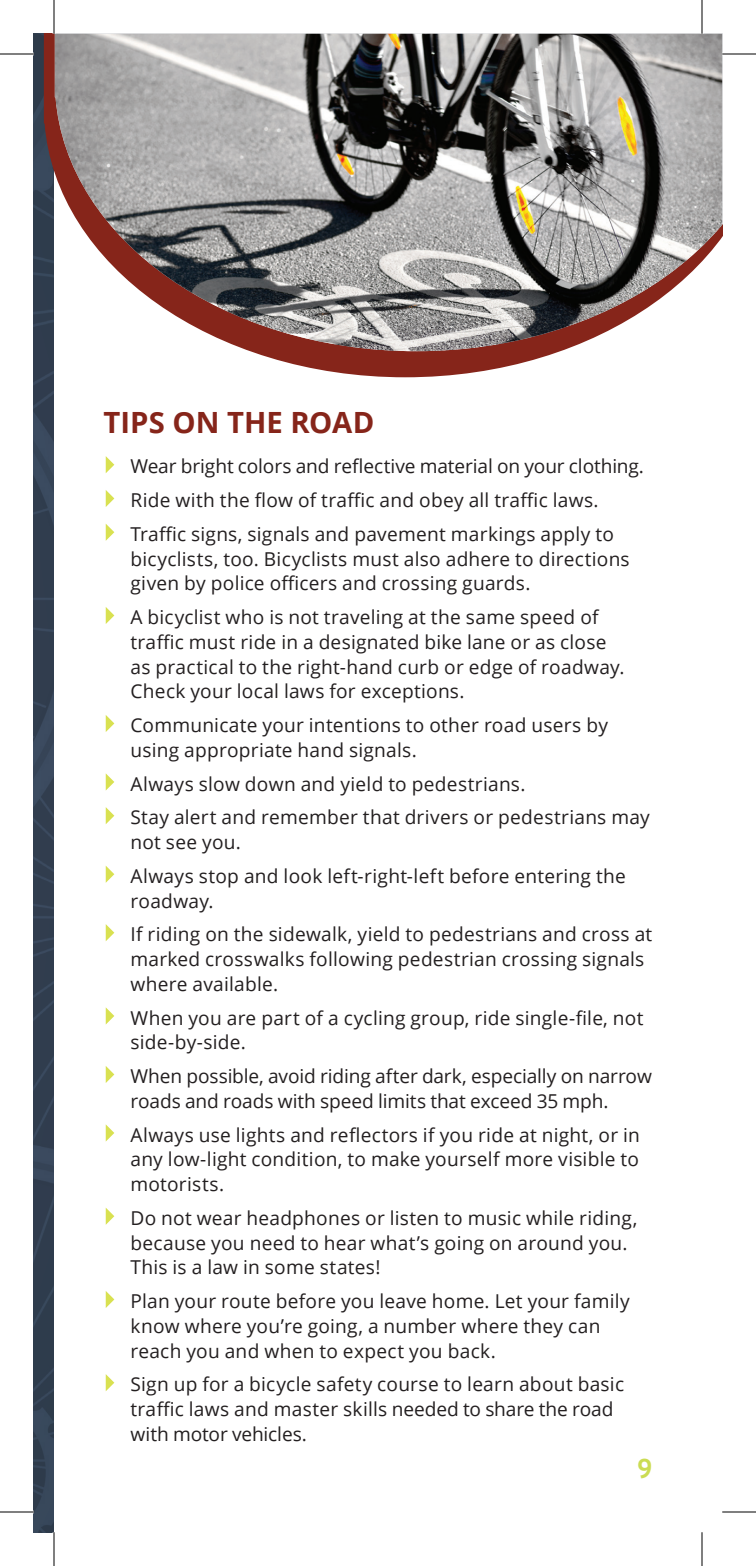
<style>
.page{position:relative;width:756px;height:1566px;background:#fff}
.page>*{position:absolute;margin:0;border:0;box-sizing:border-box;transform-origin:0 0}
.t1{font:700 29.25px "Open Sans";color:#86251a}
.t2{font:700 27px "PT Sans";color:#cbdc53}
.t3{font:19.12px/24.8px "Open Sans";letter-spacing:.01em;color:#231f20}
</style>
<div class="page">
<img style="left:34px;top:34px;width:20px;height:1498px">
<svg style="left:44px;top:34px;width:517px;height:343px"></svg>
<img style="left:55px;top:34px;width:667px;height:317px">
<svg style="left:106px;top:456px;width:8px;height:17px"></svg>
<svg style="left:106px;top:490px;width:8px;height:17px"></svg>
<svg style="left:106px;top:524px;width:8px;height:17px"></svg>
<svg style="left:106px;top:607px;width:8px;height:17px"></svg>
<svg style="left:106px;top:715px;width:8px;height:17px"></svg>
<svg style="left:106px;top:773px;width:8px;height:17px"></svg>
<svg style="left:106px;top:807px;width:8px;height:17px"></svg>
<svg style="left:106px;top:866px;width:8px;height:17px"></svg>
<svg style="left:106px;top:924px;width:8px;height:17px"></svg>
<svg style="left:106px;top:1007px;width:8px;height:17px"></svg>
<svg style="left:106px;top:1066px;width:8px;height:17px"></svg>
<svg style="left:106px;top:1124px;width:8px;height:17px"></svg>
<svg style="left:106px;top:1208px;width:8px;height:17px"></svg>
<svg style="left:106px;top:1291px;width:8px;height:17px"></svg>
<svg style="left:106px;top:1374px;width:8px;height:17px"></svg>
<hr style="left:0;top:54px;width:34px;height:1px;background:#000">
<hr style="left:722px;top:54px;width:34px;height:1px;background:#000">
<hr style="left:0;top:1512px;width:34px;height:1px;background:#000">
<hr style="left:722px;top:1512px;width:34px;height:1px;background:#000">
<hr style="left:54px;top:0;width:1px;height:34px;background:#000">
<hr style="left:54px;top:1532px;width:1px;height:34px;background:#000">
<hr style="left:702px;top:0;width:1px;height:34px;background:#000">
<hr style="left:702px;top:1532px;width:1px;height:34px;background:#000">
<h1 class="t1" style="left:104px;top:402px;width:272px">TIPS ON THE ROAD</h1>
<p class="t3" style="left:130px;top:449px;width:515px;line-height:33.8px">Wear bright colors and reflective material on your clothing.<br>Ride with the flow of traffic and obey all traffic laws.<br>Traffic signs, signals and pavement markings apply to</p>
<p class="t3" style="left:130px;top:546px;width:501px">bicyclists, too. Bicyclists must also adhere to directions given by police officers and crossing guards.</p>
<p class="t3" style="left:130px;top:604px;width:495px">A bicyclist who is not traveling at the same speed of traffic must ride in a designated bike lane or as close as practical to the right-hand curb or edge of roadway.<br>Check your local laws for exceptions.</p>
<p class="t3" style="left:130px;top:712px;width:479px">Communicate your intentions to other road users by using appropriate hand signals.</p>
<p class="t3" style="left:130px;top:766px;width:521px;line-height:33.8px">Always slow down and yield to pedestrians.<br>Stay alert and remember that drivers or pedestrians may</p>
<p class="t3" style="left:130px;top:825px;width:497px;line-height:33.8px">not see you.<br>Always stop and look left-right-left before entering the</p>
<p class="t3" style="left:130px;top:883px;width:523px;line-height:33.8px">roadway.<br>If riding on the sidewalk, yield to pedestrians and cross at</p>
<p class="t3" style="left:130px;top:946px;width:515px">marked crosswalks following pedestrian crossing signals where available.</p>
<p class="t3" style="left:130px;top:1005px;width:514px">When you are part of a cycling group, ride single-file, not side-by-side.</p>
<p class="t3" style="left:130px;top:1063px;width:523px">When possible, avoid riding after dark, especially on narrow roads and roads with speed limits that exceed 35 mph.</p>
<p class="t3" style="left:130px;top:1122px;width:511px;text-align:justify">Always use lights and reflectors if you ride at night, or in any low-light condition, to make yourself more visible to motorists.</p>
<p class="t3" style="left:130px;top:1205px;width:508px">Do not wear headphones or listen to music while riding, because you need to hear what’s going on around you.<br>This is a law in some states!</p>
<p class="t3" style="left:130px;top:1288px;width:501px">Plan your route before you leave home. Let your family know where you’re going, a number where they can reach you and when to expect you back.</p>
<p class="t3" style="left:130px;top:1372px;width:495px">Sign up for a bicycle safety course to learn about basic traffic laws and master skills needed to share the road with motor vehicles.</p>
<h2 class="t2" style="left:637px;top:1451px;width:17px">9</h2>
</div>
